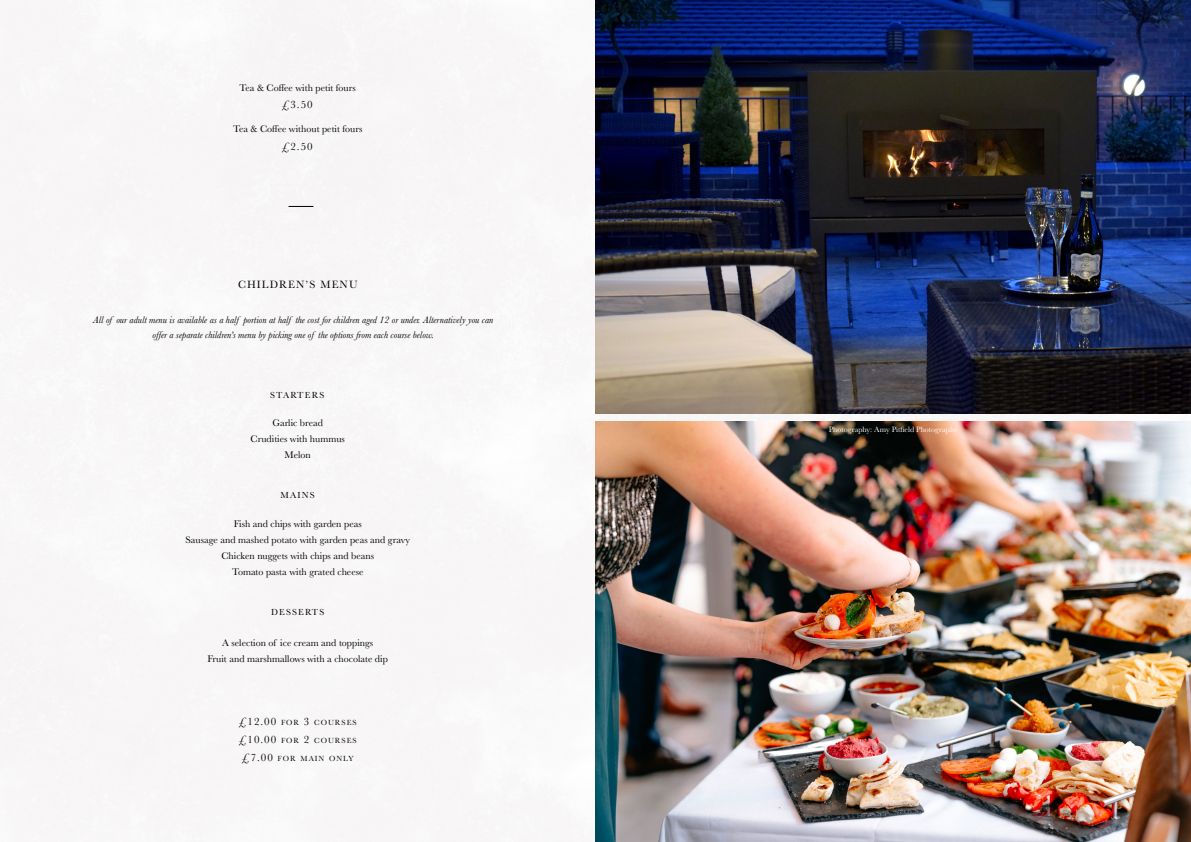
<style>
.page{position:relative;width:1191px;height:842px;background:#fff}
.page>*{position:absolute;margin:0;border:0;box-sizing:border-box;transform-origin:0 0}
.t1{font:11px "Baskerville";letter-spacing:.1em;color:#000}
.t2{font:11px "Baskerville";color:#000}
.t3{font:10px/16px "Baskerville";color:#000;text-align:center}
.t4{font:italic 9.9px/15px "Baskerville";color:#000;text-align:center}
.t5{font:9.1px "Baskerville";letter-spacing:.13em;color:#000}
.t6{font:8px "Baskerville";color:#fff}
.t7{font:7.7px "Baskerville";letter-spacing:.13em;color:#000}
.s1{font-size:11px}
</style>
<div class="page">
<svg style="left:288px;top:206px;width:25px;height:1px"></svg>
<img style="left:595px;top:0;width:596px;height:414px">
<img style="left:595px;top:421px;width:596px;height:421px">
<p class="t3" style="left:240px;top:79px;width:118px">Tea &amp; Coffee with petit fours</p>
<p class="t3" style="left:233px;top:120px;width:131px">Tea &amp; Coffee without petit fours</p>
<p class="t2" style="left:282px;top:140px;width:33px">£2.50</p>
<p class="t2" style="left:282px;top:98px;width:33px">£3.50</p>
<p class="t1" style="left:238px;top:277px;width:121px">CHILDREN’S MENU</p>
<p class="t4" style="left:93px;top:312px;width:402px">All of our adult menu is available as a half portion at half the cost for children aged 12 or under. Alternatively you can offer a separate children’s menu by picking one of the options from each course below.</p>
<p class="t5" style="left:270px;top:389px;width:56px">STARTERS</p>
<p class="t3" style="left:250px;top:415px;width:96px">Garlic bread<br>Crudities with hummus<br>Melon</p>
<p class="t5" style="left:281px;top:490px;width:36px">MAINS</p>
<p class="t3" style="left:185px;top:516px;width:226px">Fish and chips with garden peas<br>Sausage and mashed potato with garden peas and gravy Chicken nuggets with chips and beans<br>Tomato pasta with grated cheese</p>
<p class="t5" style="left:271px;top:607px;width:55px">DESSERTS</p>
<p class="t3" style="left:208px;top:634px;width:182px">A selection of ice cream and toppings<br>Fruit and marshmallows with a chocolate dip</p>
<p class="t7" style="left:239px;top:717px;width:119px"><span class="s1">£12.00</span> FOR <span class="s1">3</span> COURSES</p>
<p class="t7" style="left:239px;top:735px;width:119px"><span class="s1">£10.00</span> FOR <span class="s1">2</span> COURSES</p>
<p class="t7" style="left:242px;top:753px;width:113px"><span class="s1">£7.00</span> FOR MAIN ONLY</p>
<p class="t6" style="left:828px;top:424px;width:130px">Photography: Amy Pitfield Photography</p>
</div>
